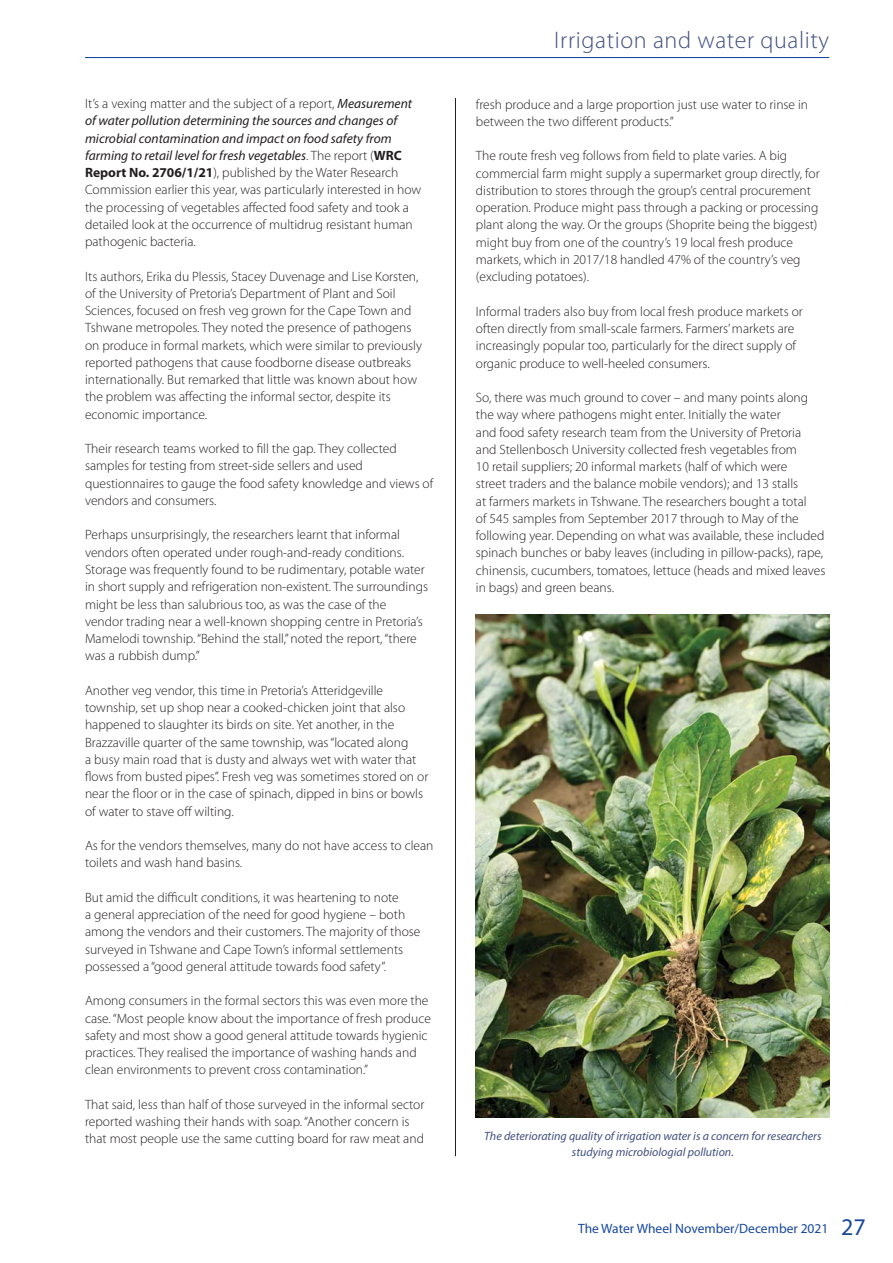
<style>
.page{position:relative;width:893px;height:1263px;background:#fff}
.page>*{position:absolute;margin:0;border:0;box-sizing:border-box;transform-origin:0 0}
.t1{font:300 24px "Myriad Pro";letter-spacing:.025em;color:#415080}
.t2{font:300 13.5px/17.2px "Myriad Pro";color:#231f20}
.t3{font:13.5px "Myriad Pro";color:#17479e}
.t4{font:italic 12px/16.5px "Myriad Pro";color:#415080;text-align:center}
.s1{font-weight:400;font-style:italic}
.s2{font-weight:700}
.s3{font-size:24px}
</style>
<div class="page">
<hr style="left:85px;top:57px;width:744px;height:1px;background:#17479e">
<hr style="left:455px;top:98px;width:1px;height:1058px;background:#231f20">
<img style="left:476px;top:615px;width:354px;height:502px">
<p class="t2" style="left:85px;top:96px;width:338px">It’s a vexing matter and the subject of a report, <span class="s1">Measurement of water pollution determining the sources and changes of microbial contamination and impact on food safety from farming to retail level for fresh vegetables</span>. The report (<span class="s2">WRC Report No. 2706/1/21</span>), published by the Water Research Commission earlier this year, was particularly interested in how the processing of vegetables affected food safety and took a detailed look at the occurrence of multidrug resistant human pathogenic bacteria.</p>
<p class="t2" style="left:85px;top:269px;width:338px">Its authors, Erika du Plessis, Stacey Duvenage and Lise Korsten, of the University of Pretoria’s Department of Plant and Soil Sciences, focused on fresh veg grown for the Cape Town and Tshwane metropoles. They noted the presence of pathogens on produce in formal markets, which were similar to previously reported pathogens that cause foodborne disease outbreaks internationally. But remarked that little was known about how the problem was affecting the informal sector, despite its economic importance.</p>
<p class="t2" style="left:85px;top:441px;width:350px">Their research teams worked to fill the gap. They collected samples for testing from street-side sellers and used questionnaires to gauge the food safety knowledge and views of vendors and consumers.</p>
<p class="t2" style="left:85px;top:528px;width:345px">Perhaps unsurprisingly, the researchers learnt that informal vendors often operated under rough-and-ready conditions.<br>Storage was frequently found to be rudimentary, potable water in short supply and refrigeration non-existent. The surroundings might be less than salubrious too, as was the case of the<br>vendor trading near a well-known shopping centre in Pretoria’s Mamelodi township. “Behind the stall,” noted the report, “there was a rubbish dump.”</p>
<p class="t2" style="left:85px;top:683px;width:345px">Another veg vendor, this time in Pretoria’s Atteridgeville township, set up shop near a cooked-chicken joint that also happened to slaughter its birds on site. Yet another, in the Brazzaville quarter of the same township, was “located along<br>a busy main road that is dusty and always wet with water that flows from busted pipes”. Fresh veg was sometimes stored on or near the floor or in the case of spinach, dipped in bins or bowls of water to stave off wilting.</p>
<p class="t2" style="left:85px;top:838px;width:350px">As for the vendors themselves, many do not have access to clean toilets and wash hand basins.</p>
<p class="t2" style="left:85px;top:890px;width:337px">But amid the difficult conditions, it was heartening to note<br>a general appreciation of the need for good hygiene – both among the vendors and their customers. The majority of those surveyed in Tshwane and Cape Town’s informal settlements possessed a “good general attitude towards food safety’’.</p>
<p class="t2" style="left:85px;top:993px;width:347px">Among consumers in the formal sectors this was even more the case. “Most people know about the importance of fresh produce safety and most show a good general attitude towards hygienic practices. They realised the importance of washing hands and clean environments to prevent cross contamination.”</p>
<p class="t2" style="left:85px;top:1097px;width:341px">That said, less than half of those surveyed in the informal sector reported washing their hands with soap. “Another concern is that most people use the same cutting board for raw meat and</p>
<h1 class="t1" style="left:554px;top:31px;width:276px">Irrigation and water quality</h1>
<p class="t2" style="left:476px;top:97px;width:334px">fresh produce and a large proportion just use water to rinse in between the two different products.”</p>
<p class="t2" style="left:476px;top:149px;width:345px">The route fresh veg follows from field to plate varies. A big commercial farm might supply a supermarket group directly, for distribution to stores through the group’s central procurement operation. Produce might pass through a packing or processing plant along the way. Or the groups (Shoprite being the biggest) might buy from one of the country’s 19 local fresh produce markets, which in 2017/18 handled 47% of the country’s veg (excluding potatoes).</p>
<p class="t2" style="left:476px;top:304px;width:328px">Informal traders also buy from local fresh produce markets or often directly from small-scale farmers. Farmers’ markets are increasingly popular too, particularly for the direct supply of organic produce to well-heeled consumers.</p>
<p class="t2" style="left:476px;top:390px;width:351px">So, there was much ground to cover – and many points along the way where pathogens might enter. Initially the water<br>and food safety research team from the University of Pretoria<br>and Stellenbosch University collected fresh vegetables from<br>10 retail suppliers; 20 informal markets (half of which were<br>street traders and the balance mobile vendors); and 13 stalls<br>at farmers markets in Tshwane. The researchers bought a total<br>of 545 samples from September 2017 through to May of the following year. Depending on what was available, these included spinach bunches or baby leaves (including in pillow-packs), rape, chinensis, cucumbers, tomatoes, lettuce (heads and mixed leaves in bags) and green beans.</p>
<p class="t4" style="left:484px;top:1128px;width:339px">The deteriorating quality of irrigation water is a concern for researchers studying microbiologial pollution.</p>
<p class="t3" style="left:578px;top:1223px;width:289px">The Water Wheel November/December 2021 <span class="s3">27</span></p>
</div>
